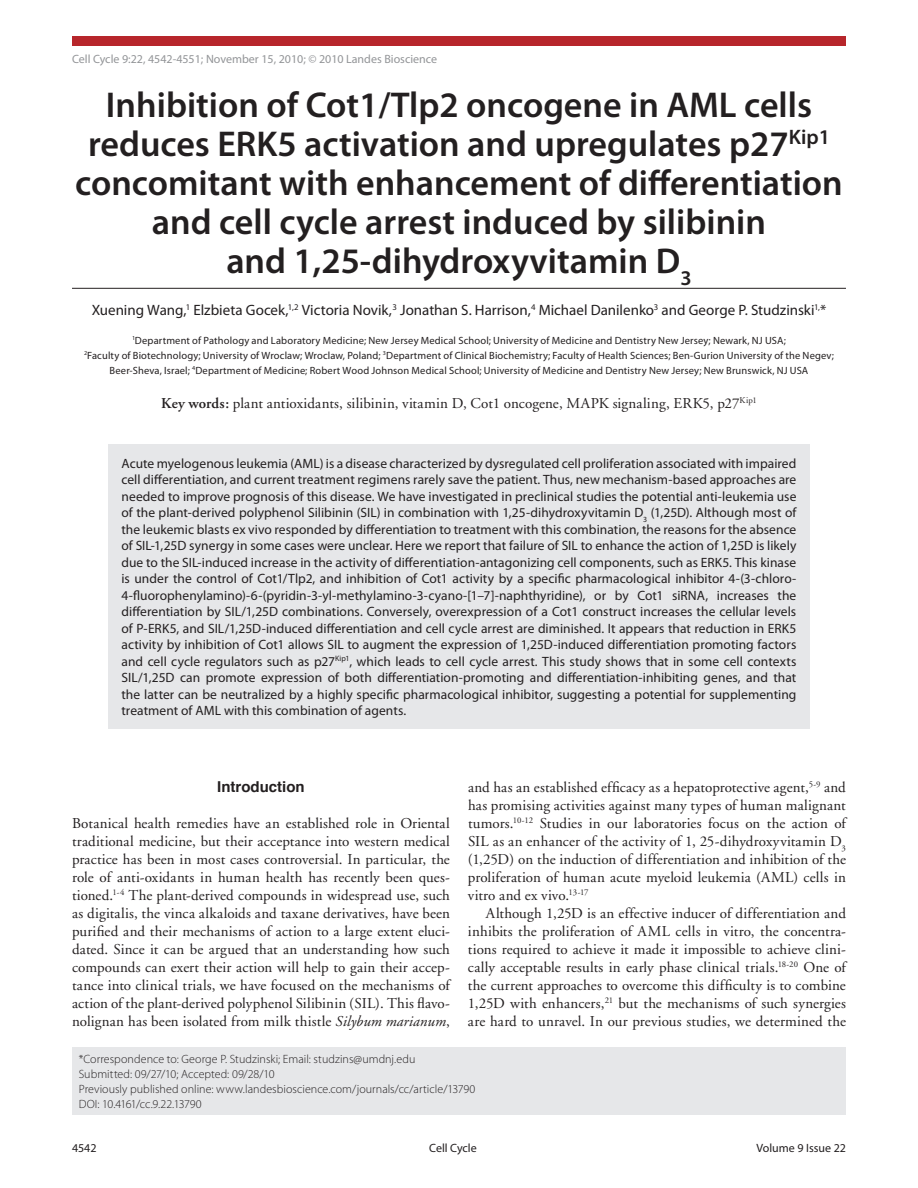
<style>
.page{position:relative;width:918px;height:1188px;background:#fff}
.page>*{position:absolute;margin:0;border:0;box-sizing:border-box;transform-origin:0 0}
.t1{font:600 36px/39px "Myriad Pro";color:#231f20;text-align:center}
.Body_text_First_Line{font:15px/18px "Adobe Garamond";letter-spacing:.01em;color:#231f20;text-align:justify}
.Body_text{font:15px/18px "Adobe Garamond";letter-spacing:.01em;color:#231f20;text-align:justify}
.Authors{font:15px "Myriad Pro";color:#231f20}
.Keywords_Abbr{font:15px "Adobe Garamond";letter-spacing:.01em;color:#231f20}
.Heading{font:700 15px "Helvetica";color:#231f20}
.Abstract_First_Line{font:13.5px/16.5px "Myriad Pro";letter-spacing:.005em;color:#231f20;text-align:justify}
.Corresponding_Author{font:300 12px "Myriad Pro";letter-spacing:.005em;color:#231f20}
.t2{font:12px "Myriad Pro";color:#939598}
.t3{font:12px "Myriad Pro";color:#231f20}
.Corresponding_Author-2{font:300 12px "Myriad Pro";letter-spacing:-.025em;color:#231f20}
.Affiliations{font:10.5px/15px "Myriad Pro";letter-spacing:.015em;color:#231f20;text-align:center}
.s1{font-weight:600}
.s2{font-style:italic}
</style>
<div class="page">
<div style="left:72px;top:36px;width:774px;height:10px;background:#b7262b"></div>
<div style="left:72px;top:1047px;width:774px;height:68px;background:#e6e7e9"></div>
<div style="left:108px;top:444px;width:702px;height:285px;background:#e6e7e9"></div>
<hr style="left:72px;top:288px;width:774px;height:1px;background:#231f20">
<p class="t2" style="left:72px;top:52px;width:367px">Cell Cycle 9:22, 4542-4551; November 15, 2010; © 2010 Landes Bioscience</p>
<p class="t1" style="left:75px;top:85px;width:769px">Inhibition of Cot1/Tlp2 oncogene in AML cells reduces ERK5 activation and upregulates p27<sup>Kip1 </sup>concomitant with enhancement of differentiation and cell cycle arrest induced by silibinin<br>and 1,25-dihydroxyvitamin D<sub>3</sub></p>
<p class="Authors" style="left:92px;top:301px;width:736px">Xuening Wang,<sup>1</sup> Elzbieta Gocek,<sup>1,2</sup> Victoria Novik,<sup>3</sup> Jonathan S. Harrison,<sup>4</sup> Michael Danilenko<sup>3</sup> and George P. Studzinski<sup>1,</sup>*</p>
<p class="Affiliations" style="left:84px;top:333px;width:751px"><sup>1</sup>Department of Pathology and Laboratory Medicine; New Jersey Medical School; University of Medicine and Dentistry New Jersey; Newark, NJ USA;<br><sup>2</sup>Faculty of Biotechnology; University of Wroclaw; Wroclaw, Poland; <sup>3</sup>Department of Clinical Biochemistry; Faculty of Health Sciences; Ben-Gurion University of the Negev;<br>Beer-Sheva, Israel; <sup>4</sup>Department of Medicine; Robert Wood Johnson Medical School; University of Medicine and Dentistry New Jersey; New Brunswick, NJ USA</p>
<p class="Keywords_Abbr" style="left:161px;top:395px;width:597px"><span class="s1">Key words:</span> plant antioxidants, silibinin, vitamin D, Cot1 oncogene, MAPK signaling, ERK5, p27<sup>Kip1</sup></p>
<p class="Abstract_First_Line" style="left:122px;top:455px;width:677px">Acute myelogenous leukemia (AML) is a disease characterized by dysregulated cell proliferation associated with impaired cell differentiation, and current treatment regimens rarely save the patient. Thus, new mechanism-based approaches are needed to improve prognosis of this disease. We have investigated in preclinical studies the potential anti-leukemia use of the plant-derived polyphenol Silibinin (SIL) in combination with 1,25-dihydroxyvitamin D<sub>3</sub> (1,25D). Although most of the leukemic blasts ex vivo responded by differentiation to treatment with this combination, the reasons for the absence of SIL-1,25D synergy in some cases were unclear. Here we report that failure of SIL to enhance the action of 1,25D is likely due to the SIL-induced increase in the activity of differentiation-antagonizing cell components, such as ERK5. This kinase is under the control of Cot1/Tlp2, and inhibition of Cot1 activity by a specific pharmacological inhibitor 4-(3-chloro-4-fluorophenylamino)-6-(pyridin-3-yl-methylamino-3-cyano-[1–7]-naphthyridine), or by Cot1 siRNA, increases the differentiation by SIL/1,25D combinations. Conversely, overexpression of a Cot1 construct increases the cellular levels of P-ERK5, and SIL/1,25D-induced differentiation and cell cycle arrest are diminished. It appears that reduction in ERK5 activity by inhibition of Cot1 allows SIL to augment the expression of 1,25D-induced differentiation promoting factors and cell cycle regulators such as p27<sup>Kip1</sup>, which leads to cell cycle arrest. This study shows that in some cell contexts SIL/1,25D can promote expression of both differentiation-promoting and differentiation-inhibiting genes, and that the latter can be neutralized by a highly specific pharmacological inhibitor, suggesting a potential for supplementing treatment of AML with this combination of agents.</p>
<p class="Heading" style="left:217px;top:775px;width:89px">Introduction</p>
<p class="Body_text_First_Line" style="left:72px;top:815px;width:379px">Botanical health remedies have an established role in Oriental traditional medicine, but their acceptance into western medical practice has been in most cases controversial. In particular, the role of anti-oxidants in human health has recently been ques&shy;tioned.<sup>1-4</sup> The plant-derived compounds in widespread use, such as digitalis, the vinca alkaloids and taxane derivatives, have been purified and their mechanisms of action to a large extent eluci&shy;dated. Since it can be argued that an understanding how such compounds can exert their action will help to gain their accep&shy;tance into clinical trials, we have focused on the mechanisms of action of the plant-derived polyphenol Silibinin (SIL). This flavo&shy;nolignan has been isolated from milk thistle <span class="s2">Silybum marianum</span>,</p>
<p class="Body_text_First_Line" style="left:468px;top:779px;width:379px">and has an established efficacy as a hepatoprotective agent,<sup>5-9</sup> and has promising activities against many types of human malignant tumors.<sup>10-12</sup> Studies in our laboratories focus on the action of SIL as an enhancer of the activity of 1, 25-dihydroxyvitamin D<sub>3 </sub>(1,25D) on the induction of differentiation and inhibition of the proliferation of human acute myeloid leukemia (AML) cells in vitro and ex vivo.<sup>13-17</sup></p>
<p class="Body_text" style="left:468px;top:905px;width:380px;text-indent:18px">Although 1,25D is an effective inducer of differentiation and inhibits the proliferation of AML cells in vitro, the concentra&shy;tions required to achieve it made it impossible to achieve clini&shy;cally acceptable results in early phase clinical trials.<sup>18-20</sup> One of the current approaches to overcome this difficulty is to combine 1,25D with enhancers,<sup>21</sup> but the mechanisms of such synergies are hard to unravel. In our previous studies, we determined the</p>
<p class="Corresponding_Author" style="left:79px;top:1052px;width:338px">*Correspondence to: George P. Studzinski; Email: studzins@umdnj.edu</p>
<p class="Corresponding_Author" style="left:79px;top:1067px;width:197px">Submitted: 09/27/10; Accepted: 09/28/10</p>
<p class="Corresponding_Author" style="left:79px;top:1082px;width:398px">Previously published online: www.landesbioscience.com/journals/cc/article/13790</p>
<p class="Corresponding_Author-2" style="left:79px;top:1097px;width:125px">DOI: 10.4161/cc.9.22.13790</p>
<p class="t3" style="left:72px;top:1141px;width:26px">4542</p>
<p class="t3" style="left:429px;top:1141px;width:49px">Cell Cycle</p>
<p class="t3" style="left:757px;top:1141px;width:91px">Volume 9 Issue 22</p>
</div>
